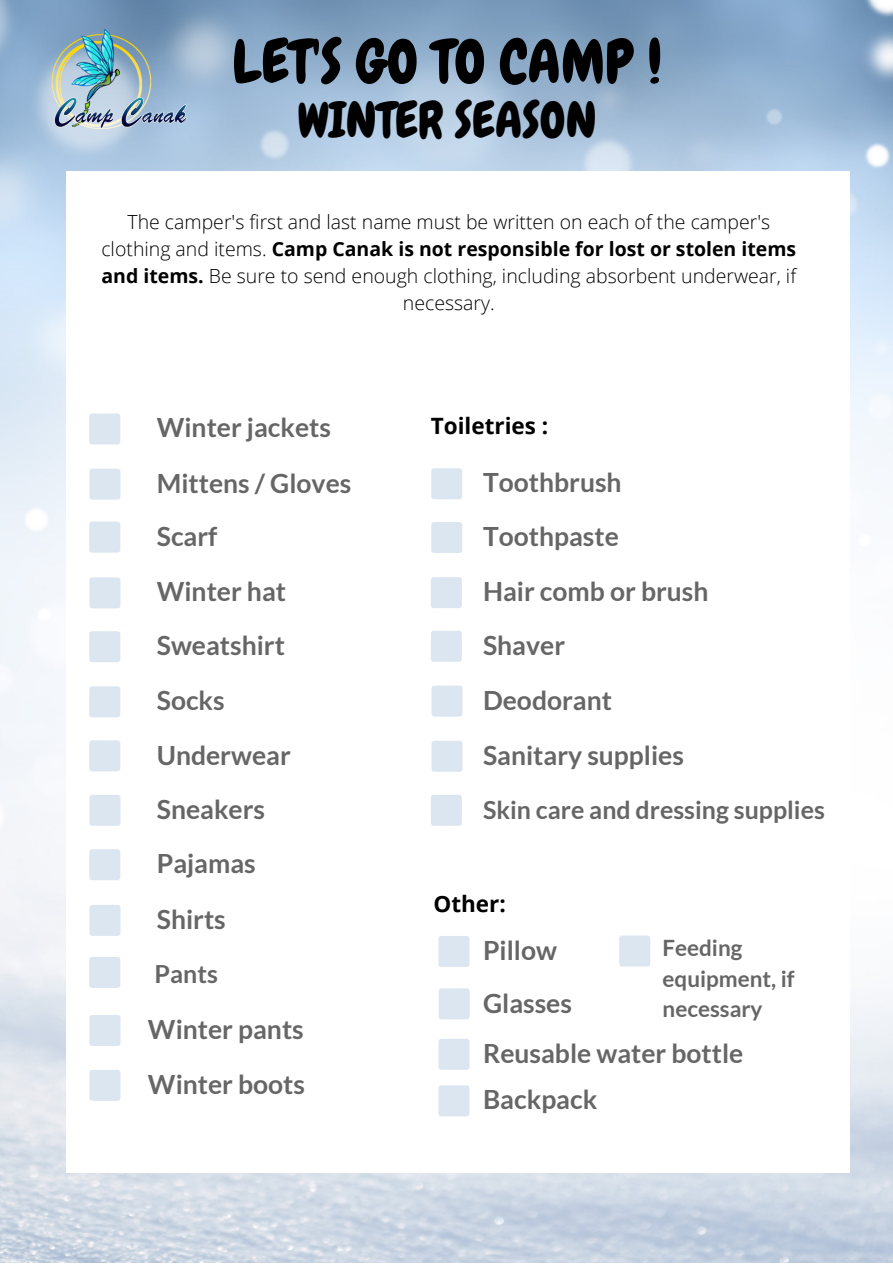
<style>
.page{position:relative;width:893px;height:1264px;background:#fff}
.page>*{position:absolute;margin:0;border:0;box-sizing:border-box;transform-origin:0 0}
.t1{font:59.55px "Chewy";color:#000}
.t2{font:49.05px "Chewy";color:#000}
.t3{font:700 26.4px/54.3px "Lato";color:#666}
.t4{font:700 24.9px "Lato";color:#666}
.t5{font:700 22.5px/30.3px "Lato";color:#666}
.t6{font:700 22.5px "Open Sans";color:#000}
.t7{font:300 19.5px/27px "Open Sans";color:#000;text-align:center}
.s1{font-weight:700}
</style>
<div class="page">
<img style="left:0;top:0;width:892px;height:1262px">
<div style="left:66px;top:237px;width:783px;height:877px;background:#fff"></div>
<div style="left:66px;top:171px;width:783px;height:66px;background:#fff"></div>
<div style="left:66px;top:1114px;width:783px;height:58px;background:#fff"></div>
<svg style="left:89px;top:468px;width:31px;height:31px"></svg>
<svg style="left:89px;top:631px;width:31px;height:31px"></svg>
<svg style="left:89px;top:686px;width:31px;height:31px"></svg>
<svg style="left:89px;top:740px;width:31px;height:31px"></svg>
<svg style="left:89px;top:795px;width:31px;height:30px"></svg>
<svg style="left:89px;top:849px;width:31px;height:31px"></svg>
<svg style="left:89px;top:905px;width:31px;height:30px"></svg>
<svg style="left:89px;top:957px;width:31px;height:30px"></svg>
<svg style="left:89px;top:1015px;width:31px;height:31px"></svg>
<svg style="left:89px;top:413px;width:31px;height:31px"></svg>
<svg style="left:89px;top:521px;width:31px;height:31px"></svg>
<svg style="left:89px;top:577px;width:31px;height:31px"></svg>
<svg style="left:89px;top:1070px;width:31px;height:30px"></svg>
<svg style="left:431px;top:577px;width:31px;height:31px"></svg>
<svg style="left:431px;top:522px;width:31px;height:31px"></svg>
<svg style="left:431px;top:468px;width:31px;height:31px"></svg>
<svg style="left:431px;top:631px;width:31px;height:30px"></svg>
<svg style="left:431px;top:685px;width:31px;height:31px"></svg>
<svg style="left:431px;top:741px;width:31px;height:30px"></svg>
<svg style="left:438px;top:1039px;width:31px;height:30px"></svg>
<svg style="left:431px;top:795px;width:31px;height:30px"></svg>
<svg style="left:438px;top:988px;width:31px;height:31px"></svg>
<svg style="left:438px;top:936px;width:31px;height:30px"></svg>
<svg style="left:438px;top:1085px;width:31px;height:31px"></svg>
<svg style="left:619px;top:935px;width:31px;height:31px"></svg>
<img style="left:49px;top:8px;width:142px;height:142px">
<h1 class="t1" style="left:232px;top:24px;width:431px">LET'S GO TO CAMP !</h1>
<h2 class="t2" style="left:297px;top:89px;width:301px">WINTER SEASON</h2>
<p class="t7" style="left:101px;top:208px;width:696px">The camper's first and last name must be written on each of the camper's clothing and items. <span class="s1">Camp Canak is not responsible for lost or stolen items and items.</span> Be sure to send enough clothing, including absorbent underwear, if necessary.</p>
<p class="t3" style="left:157px;top:400px;width:176px">Winter jackets</p>
<p class="t3" style="left:157px;top:455px;width:196px">Mittens / Gloves<br>Scarf<br>Winter hat<br>Sweatshirt<br>Socks<br>Underwear<br>Sneakers</p>
<p class="t3" style="left:157px;top:835px;width:100px">Pajamas</p>
<p class="t3" style="left:157px;top:891px;width:70px">Shirts</p>
<p class="t4" style="left:155px;top:958px;width:65px">Pants</p>
<p class="t3" style="left:148px;top:1001px;width:159px">Winter pants<br>Winter boots</p>
<p class="t6" style="left:431px;top:410px;width:119px">Toiletries :</p>
<p class="t3" style="left:483px;top:454px;width:227px">Toothbrush<br>Toothpaste<br>Hair comb or brush<br>Shaver<br>Deodorant<br>Sanitary supplies</p>
<p class="t4" style="left:483px;top:794px;width:343px">Skin care and dressing supplies</p>
<p class="t6" style="left:433px;top:888px;width:74px">Other:</p>
<p class="t5" style="left:662px;top:932px;width:133px">Feeding equipment, if necessary</p>
<p class="t3" style="left:483px;top:922px;width:75px">Pillow</p>
<p class="t3" style="left:483px;top:977px;width:262px;line-height:50.4px">Glasses<br>Reusable water bottle</p>
<p class="t3" style="left:483px;top:1071px;width:116px">Backpack</p>
</div>
